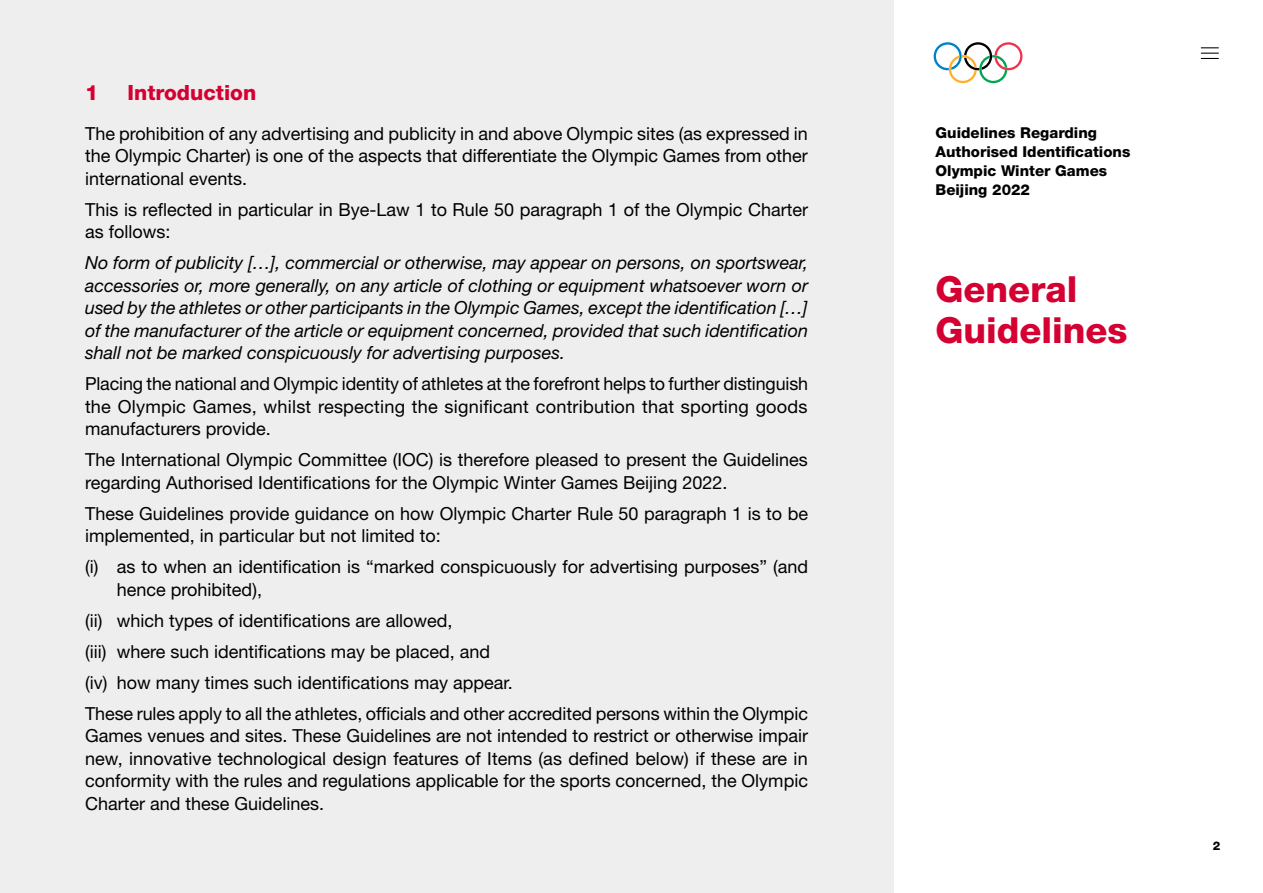
<style>
.page{position:relative;width:1263px;height:893px;background:#fff}
.page>*{position:absolute;margin:0;border:0;box-sizing:border-box;transform-origin:0 0}
.t1{font:800 36px/40.5px "Helvetica Neue LT Std";color:#d50032}
.t2{font:800 21px "Helvetica Neue LT Std";color:#d50032}
.Text{font:18px/22.5px "Helvetica Neue LT Std";color:#000;text-align:justify}
.Text-2{font:italic 18px/22.5px "Helvetica Neue LT Std";color:#000;text-align:justify}
.Text_Indent{font:18px/22.5px "Helvetica Neue LT Std";color:#000}
.t3{font:800 15px/18.8px "Helvetica Neue LT Std";color:#000}
.t4{font:800 12px "Helvetica Neue LT Std";color:#000}
</style>
<div class="page">
<div style="left:0;top:0;width:893px;height:893px;background:#eee"></div>
<svg style="left:934px;top:42px;width:88px;height:41px"></svg>
<svg style="left:1201px;top:47px;width:18px;height:12px"></svg>
<p class="t2" style="left:85px;top:80px;width:15px">1</p>
<p class="t2" style="left:128px;top:80px;width:130px">Introduction</p>
<p class="Text" style="left:85px;top:122px;width:724px">The prohibition of any advertising and publicity in and above Olympic sites (as expressed in the Olympic Charter) is one of the aspects that differentiate the Olympic Games from other international events.</p>
<p class="Text" style="left:85px;top:198px;width:724px">This is reflected in particular in Bye-Law 1 to Rule 50 paragraph 1 of the Olympic Charter as follows:</p>
<p class="Text-2" style="left:85px;top:251px;width:724px">No form of publicity […], commercial or otherwise, may appear on persons, on sportswear, accessories or, more generally, on any article of clothing or equipment whatsoever worn or used by the athletes or other participants in the Olympic Games, except the identification […] of the manufacturer of the article or equipment concerned, provided that such identification shall not be marked conspicuously for advertising purposes.</p>
<p class="Text" style="left:85px;top:372px;width:724px">Placing the national and Olympic identity of athletes at the forefront helps to further distinguish the Olympic Games, whilst respecting the significant contribution that sporting goods manufacturers provide.</p>
<p class="Text" style="left:85px;top:448px;width:724px">The International Olympic Committee (IOC) is therefore pleased to present the Guidelines regarding Authorised Identifications for the Olympic Winter Games Beijing 2022.</p>
<p class="Text" style="left:85px;top:502px;width:724px">These Guidelines provide guidance on how Olympic Charter Rule 50 paragraph 1 is to be implemented, in particular but not limited to:</p>
<p class="Text_Indent" style="left:117px;top:555px;width:693px;text-indent:-32px">(i) as to when an identification is “marked conspicuously for advertising purposes” (and hence prohibited),</p>
<p class="Text_Indent" style="left:85px;top:609px;width:369px">(ii) which types of identifications are allowed,</p>
<p class="Text_Indent" style="left:85px;top:640px;width:406px">(iii) where such identifications may be placed, and</p>
<p class="Text_Indent" style="left:85px;top:671px;width:429px">(iv) how many times such identifications may appear.</p>
<p class="Text" style="left:85px;top:702px;width:724px">These rules apply to all the athletes, officials and other accredited persons within the Olympic Games venues and sites. These Guidelines are not intended to restrict or otherwise impair new, innovative technological design features of Items (as defined below) if these are in conformity with the rules and regulations applicable for the sports concerned, the Olympic Charter and these Guidelines.</p>
<p class="t3" style="left:935px;top:124px;width:196px">Guidelines Regarding<br>Authorised Identifications<br>Olympic Winter Games<br>Beijing 2022</p>
<h1 class="t1" style="left:935px;top:269px;width:194px">General<br>Guidelines</h1>
<p class="t4" style="left:1213px;top:839px;width:9px">2</p>
</div>
